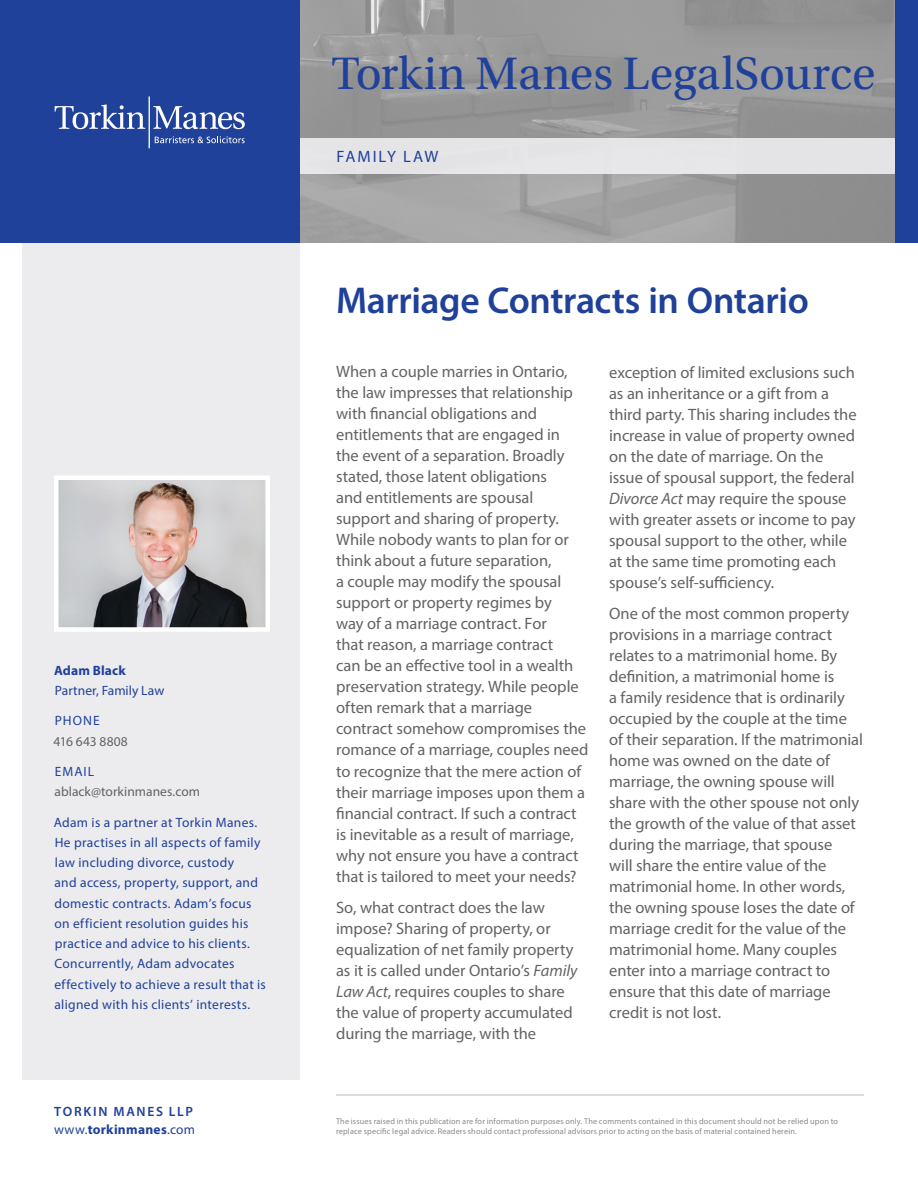
<style>
.page{position:relative;width:918px;height:1188px;background:#fff}
.page>*{position:absolute;margin:0;border:0;box-sizing:border-box;transform-origin:0 0}
.t1{font:48px "Utopia Std";letter-spacing:-.005em;color:#20419a}
.t2{font:600 37.5px "Myriad Pro";letter-spacing:-.01em;color:#20419a}
.t3{font:16.5px/21px "Myriad Pro";letter-spacing:-.005em;color:#636366}
.t4{font:16.5px "Myriad Pro";letter-spacing:.115em;color:#20419a}
.t5{font:13.5px/20.2px "Myriad Pro";letter-spacing:.025em;color:#20419a}
.t6{font:600 13.5px/18px "Myriad Pro";letter-spacing:.13em;color:#20419a}
.t7{font:13.5px "Myriad Pro";letter-spacing:.005em;color:#636366}
.t8{font:13.5px "Myriad Pro";color:#20419a}
.t9{font:700 13.5px "Myriad Pro";letter-spacing:.01em;color:#20419a}
.t10{font:8.25px/10.5px "Myriad Pro";letter-spacing:.02em;color:#87898c}
.s1{font-style:italic}
.s2{font-weight:400}
.s3{font-weight:700}
</style>
<div class="page">
<img style="left:300px;top:0;width:596px;height:243px">
<div style="left:22px;top:0;width:278px;height:1080px;background:#ececee"></div>
<hr style="left:336px;top:1095px;width:528px;height:1px;background:#bcbdc0">
<div style="left:0;top:138px;width:918px;height:36px;background:#e5e5e7"></div>
<div style="left:0;top:0;width:300px;height:243px;background:#20419a"></div>
<svg style="left:55px;top:104px;width:90px;height:25px"></svg>
<svg style="left:153px;top:106px;width:92px;height:23px"></svg>
<hr style="left:149px;top:96px;width:1px;height:52px;background:#fff">
<svg style="left:155px;top:136px;width:90px;height:7px"></svg>
<div style="left:896px;top:0;width:22px;height:243px;background:#20419a"></div>
<img style="left:59px;top:481px;width:206px;height:146px">
<div style="left:54px;top:476px;width:216px;height:156px;border:4px solid #fff"></div>
<h1 class="t1" style="left:332px;top:47px;width:546px">Torkin Manes LegalSource</h1>
<p class="t4" style="left:336px;top:146px;width:104px">FAMILY LAW</p>
<p class="t9" style="left:54px;top:661px;width:73px">Adam Black</p>
<p class="t8" style="left:55px;top:682px;width:111px">Partner, Family Law</p>
<p class="t5" style="left:55px;top:710px;width:46px">PHONE</p>
<p class="t7" style="left:54px;top:733px;width:76px">416 643 8808</p>
<p class="t5" style="left:55px;top:761px;width:41px">EMAIL</p>
<p class="t7" style="left:54px;top:783px;width:147px">ablack@torkinmanes.com</p>
<p class="t5" style="left:54px;top:812px;width:214px">Adam is a partner at Torkin Manes.<br>He practises in all aspects of family law including divorce, custody<br>and access, property, support, and domestic contracts. Adam’s focus on efficient resolution guides his practice and advice to his clients.<br>Concurrently, Adam advocates effectively to achieve a result that is aligned with his clients’ interests.</p>
<h2 class="t2" style="left:336px;top:277px;width:474px">Marriage Contracts in Ontario</h2>
<p class="t3" style="left:336px;top:361px;width:254px">When a couple marries in Ontario, the law impresses that relationship with financial obligations and entitlements that are engaged in<br>the event of a separation. Broadly stated, those latent obligations<br>and entitlements are spousal support and sharing of property.<br>While nobody wants to plan for or think about a future separation,<br>a couple may modify the spousal support or property regimes by<br>way of a marriage contract. For<br>that reason, a marriage contract<br>can be an effective tool in a wealth preservation strategy. While people often remark that a marriage contract somehow compromises the romance of a marriage, couples need to recognize that the mere action of their marriage imposes upon them a financial contract. If such a contract is inevitable as a result of marriage, why not ensure you have a contract that is tailored to meet your needs?</p>
<p class="t3" style="left:336px;top:897px;width:243px">So, what contract does the law impose? Sharing of property, or equalization of net family property as it is called under Ontario’s <span class="s1">Family Law Act</span>, requires couples to share the value of property accumulated during the marriage, with the</p>
<p class="t3" style="left:609px;top:361px;width:249px">exception of limited exclusions such as an inheritance or a gift from a third party. This sharing includes the increase in value of property owned on the date of marriage. On the issue of spousal support, the federal <span class="s1">Divorce Act</span> may require the spouse with greater assets or income to pay spousal support to the other, while at the same time promoting each spouse’s self-sufficiency.</p>
<p class="t3" style="left:609px;top:603px;width:255px">One of the most common property provisions in a marriage contract relates to a matrimonial home. By definition, a matrimonial home is<br>a family residence that is ordinarily occupied by the couple at the time of their separation. If the matrimonial home was owned on the date of marriage, the owning spouse will share with the other spouse not only the growth of the value of that asset during the marriage, that spouse<br>will share the entire value of the matrimonial home. In other words, the owning spouse loses the date of marriage credit for the value of the matrimonial home. Many couples enter into a marriage contract to ensure that this date of marriage credit is not lost.</p>
<p class="t6" style="left:54px;top:1102px;width:142px">TORKIN MANES LLP <span class="s2">www.</span><span class="s3">torkinmanes</span><span class="s2">.com</span></p>
<p class="t10" style="left:336px;top:1115px;width:504px">The issues raised in this publication are for information purposes only. The comments contained in this document should not be relied upon to replace specific legal advice. Readers should contact professional advisors prior to acting on the basis of material contained herein.</p>
</div>
